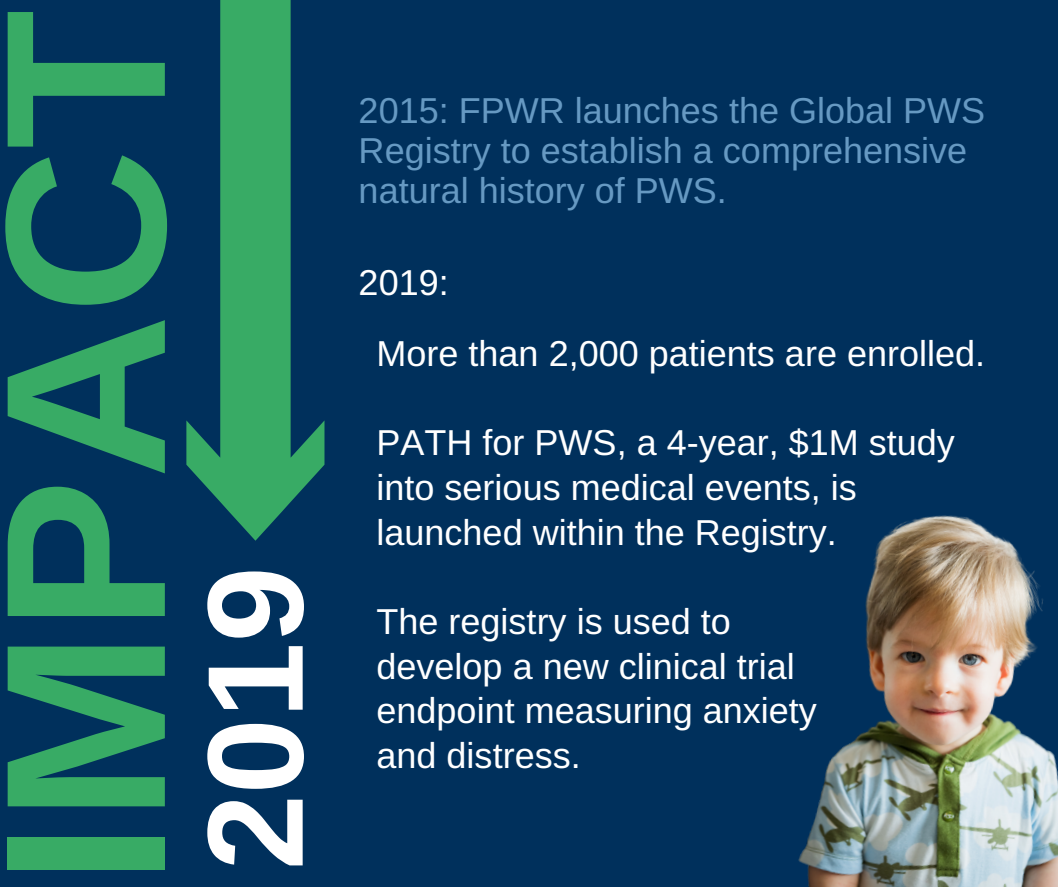
<style>
.page{position:relative;width:1058px;height:887px;background:#fff}
.page>*{position:absolute;margin:0;border:0;box-sizing:border-box;transform-origin:0 0}
.t1{font:700 228.45px "Arimo";color:#38ab65}
.t2{font:700 136.5px "Arimo";color:#fff}
.t3{font:36px/44.5px "Arimo";color:#fff}
.t4{font:36px/40.2px "Arimo";color:#6699c2}
</style>
<div class="page">
<div style="left:0;top:0;width:1058px;height:886px;background:#00305c"></div>
<svg style="left:186px;top:0;width:138px;height:540px;fill:#38ab65"></svg>
<img style="left:798px;top:515px;width:260px;height:371px">
<h1 class="t1" style="left:-42px;top:884px;width:876px;rotate:-90deg">IMPACT</h1>
<h2 class="t2" style="left:179px;top:870px;width:305px;rotate:-90deg">2019</h2>
<p class="t4" style="left:358px;top:90px;width:628px">2015: FPWR launches the Global PWS<br>Registry to establish a comprehensive natural history of PWS.</p>
<p class="t3" style="left:358px;top:260px;width:92px">2019:</p>
<p class="t3" style="left:376px;top:331px;width:610px">More than 2,000 patients are enrolled.</p>
<p class="t3" style="left:376px;top:420px;width:580px">PATH for PWS, a 4-year, $1M study into serious medical events, is launched within the Registry.</p>
<p class="t3" style="left:376px;top:599px;width:442px">The registry is used to develop a new clinical trial endpoint measuring anxiety and distress.</p>
</div>
